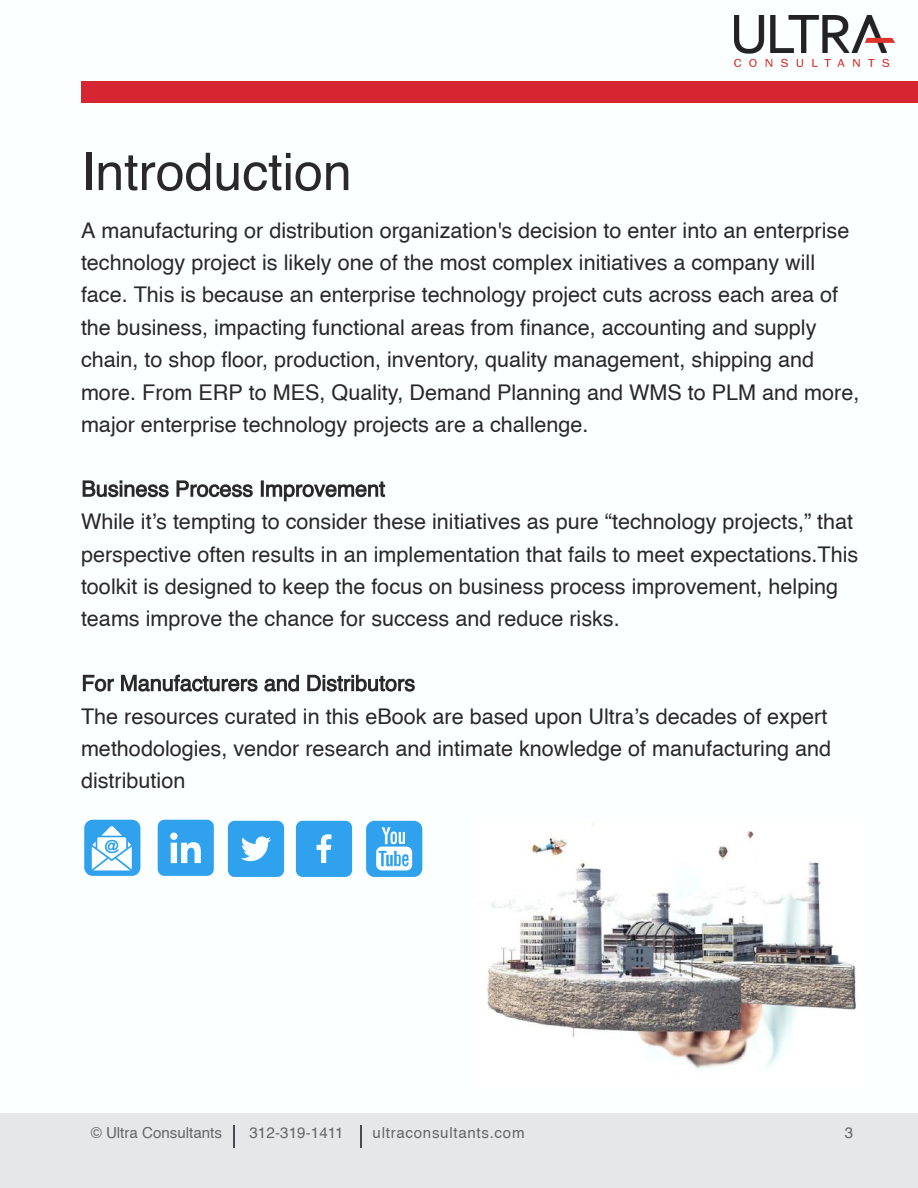
<style>
.page{position:relative;width:918px;height:1188px;background:#fff}
.page>*{position:absolute;margin:0;border:0;box-sizing:border-box;transform-origin:0 0}
.t1{font:51.9px "Helvetica";color:#292929}
.t2{font:21.6px/32.4px "Helvetica";color:#292929}
.t3{font:15.15px "Helvetica";letter-spacing:.005em;color:#666}
.t4{font:15.15px "Helvetica";letter-spacing:.045em;color:#666}
</style>
<div class="page">
<img style="left:487px;top:822px;width:370px;height:247px">
<svg style="left:83px;top:480px;width:302px;height:21px"></svg>
<svg style="left:83px;top:675px;width:332px;height:17px"></svg>
<div style="left:81px;top:81px;width:837px;height:22px;background:#d52632"></div>
<img style="left:734px;top:15px;width:160px;height:52px">
<div style="left:158px;top:820px;width:56px;height:56px;background:#2fa1ed;border-radius:7px"></div>
<svg style="left:170px;top:833px;width:31px;height:30px"></svg>
<div style="left:228px;top:821px;width:56px;height:56px;background:#2fa1ed;border-radius:7px"></div>
<svg style="left:241px;top:836px;width:30px;height:25px"></svg>
<div style="left:296px;top:821px;width:56px;height:56px;background:#2fa1ed;border-radius:7px"></div>
<svg style="left:317px;top:834px;width:14px;height:29px"></svg>
<div style="left:84px;top:820px;width:56px;height:56px;background:#2fa1ed;border-radius:8px"></div>
<svg style="left:92px;top:826px;width:40px;height:44px"></svg>
<div style="left:0;top:1113px;width:918px;height:75px;background:#e6e7e8"></div>
<svg style="left:233px;top:1125px;width:1px;height:23px"></svg>
<svg style="left:361px;top:1125px;width:1px;height:23px"></svg>
<div style="left:366px;top:821px;width:56px;height:56px;background:#2fa1ed;border-radius:8px"></div>
<svg style="left:376px;top:827px;width:36px;height:43px"></svg>
<h1 class="t1" style="left:81px;top:150px;width:272px">Introduction</h1>
<p class="t2" style="left:81px;top:216px;width:780px">A manufacturing or distribution organization's decision to enter into an enterprise technology project is likely one of the most complex initiatives a company will face. This is because an enterprise technology project cuts across each area of the business, impacting functional areas from finance, accounting and supply chain, to shop floor, production, inventory, quality management, shipping and more. From ERP to MES, Quality, Demand Planning and WMS to PLM and more, major enterprise technology projects are a challenge.</p>
<p class="t2" style="left:81px;top:507px;width:779px">While it’s tempting to consider these initiatives as pure “technology projects,” that perspective often results in an implementation that fails to meet expectations.This toolkit is designed to keep the focus on business process improvement, helping teams improve the chance for success and reduce risks.</p>
<p class="t2" style="left:81px;top:702px;width:752px">The resources curated in this eBook are based upon Ultra’s decades of expert methodologies, vendor research and intimate knowledge of manufacturing and distribution</p>
<p class="t3" style="left:91px;top:1127px;width:133px">© Ultra Consultants</p>
<p class="t3" style="left:249px;top:1127px;width:96px">312-319-1411</p>
<p class="t4" style="left:373px;top:1127px;width:154px">ultraconsultants.com</p>
<p class="t3" style="left:845px;top:1127px;width:10px">3</p>
</div>
